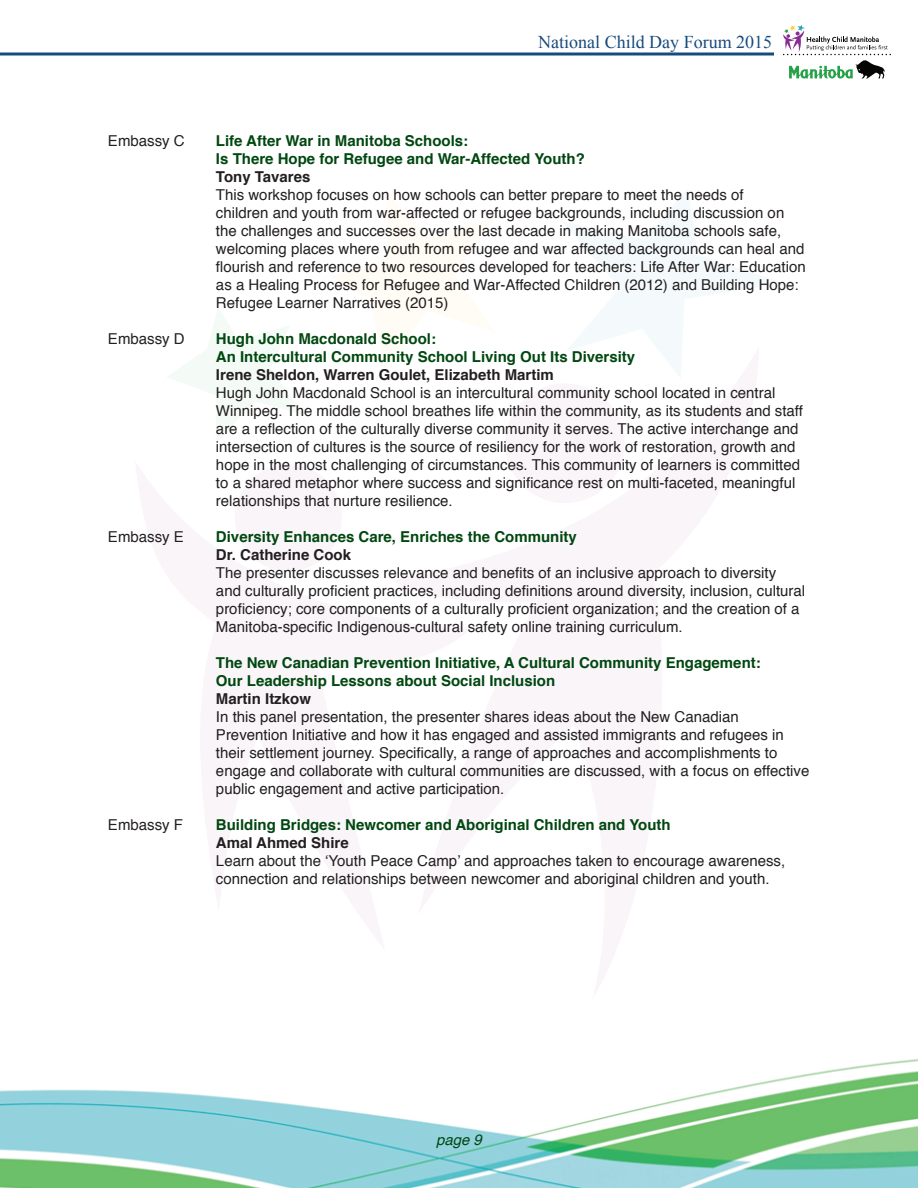
<style>
.page{position:relative;width:918px;height:1188px;background:#fff}
.page>*{position:absolute;margin:0;border:0;box-sizing:border-box;transform-origin:0 0}
.t1{font:18px "Times New Roman";color:#174a7e}
.t2{font:15px/18px "Helvetica";color:#231f20}
.t3{font:700 15px/18px "Helvetica";color:#004710}
.t4{font:700 15px "Helvetica";color:#231f20}
.t5{font:italic 15px "Helvetica";color:#004710}
</style>
<div class="page">
<svg style="left:0;top:1059px;width:918px;height:129px"></svg>
<svg style="left:168px;top:308px;width:134px;height:134px"></svg>
<svg style="left:564px;top:190px;width:216px;height:156px"></svg>
<svg style="left:0;top:52px;width:774px;height:4px;background:#50779e"></svg>
<svg style="left:783px;top:25px;width:108px;height:54px"></svg>
<p class="t1" style="left:538px;top:30px;width:235px">National Child Day Forum 2015</p>
<p class="t2" style="left:108px;top:132px;width:78px">Embassy C</p>
<p class="t3" style="left:216px;top:132px;width:370px">Life After War in Manitoba Schools:<br>Is There Hope for Refugee and War-Affected Youth?</p>
<p class="t4" style="left:216px;top:165px;width:96px">Tony Tavares</p>
<p class="t2" style="left:216px;top:186px;width:591px">This workshop focuses on how schools can better prepare to meet the needs of<br>children and youth from war-affected or refugee backgrounds, including discussion on the challenges and successes over the last decade in making Manitoba schools safe, welcoming places where youth from refugee and war affected backgrounds can heal and flourish and reference to two resources developed for teachers: Life After War: Education as a Healing Process for Refugee and War-Affected Children (2012) and Building Hope:<br>Refugee Learner Narratives (2015)</p>
<p class="t2" style="left:108px;top:330px;width:78px">Embassy D</p>
<p class="t3" style="left:216px;top:330px;width:421px">Hugh John Macdonald School:<br>An Intercultural Community School Living Out Its Diversity</p>
<p class="t4" style="left:216px;top:363px;width:339px">Irene Sheldon, Warren Goulet, Elizabeth Martim</p>
<p class="t2" style="left:216px;top:384px;width:588px">Hugh John Macdonald School is an intercultural community school located in central Winnipeg. The middle school breathes life within the community, as its students and staff are a reflection of the culturally diverse community it serves. The active interchange and intersection of cultures is the source of resiliency for the work of restoration, growth and hope in the most challenging of circumstances. This community of learners is committed to a shared metaphor where success and significance rest on multi-faceted, meaningful relationships that nurture resilience.</p>
<p class="t2" style="left:108px;top:528px;width:77px">Embassy E</p>
<p class="t3" style="left:216px;top:528px;width:362px">Diversity Enhances Care, Enriches the Community</p>
<p class="t4" style="left:216px;top:543px;width:137px">Dr. Catherine Cook</p>
<p class="t2" style="left:216px;top:564px;width:591px">The presenter discusses relevance and benefits of an inclusive approach to diversity<br>and culturally proficient practices, including definitions around diversity, inclusion, cultural proficiency; core components of a culturally proficient organization; and the creation of a Manitoba-specific Indigenous-cultural safety online training curriculum.</p>
<p class="t3" style="left:216px;top:654px;width:546px">The New Canadian Prevention Initiative, A Cultural Community Engagement:<br>Our Leadership Lessons about Social Inclusion</p>
<p class="t4" style="left:216px;top:687px;width:97px">Martin Itzkow</p>
<p class="t2" style="left:216px;top:708px;width:595px">In this panel presentation, the presenter shares ideas about the New Canadian Prevention Initiative and how it has engaged and assisted immigrants and refugees in their settlement journey. Specifically, a range of approaches and accomplishments to engage and collaborate with cultural communities are discussed, with a focus on effective public engagement and active participation.</p>
<p class="t2" style="left:108px;top:816px;width:77px">Embassy F</p>
<p class="t3" style="left:216px;top:816px;width:456px">Building Bridges: Newcomer and Aboriginal Children and Youth</p>
<p class="t4" style="left:216px;top:831px;width:134px">Amal Ahmed Shire</p>
<p class="t2" style="left:216px;top:852px;width:571px">Learn about the ‘Youth Peace Camp’ and approaches taken to encourage awareness, connection and relationships between newcomer and aboriginal children and youth.</p>
<p class="t5" style="left:436px;top:1128px;width:47px">page 9</p>
</div>
